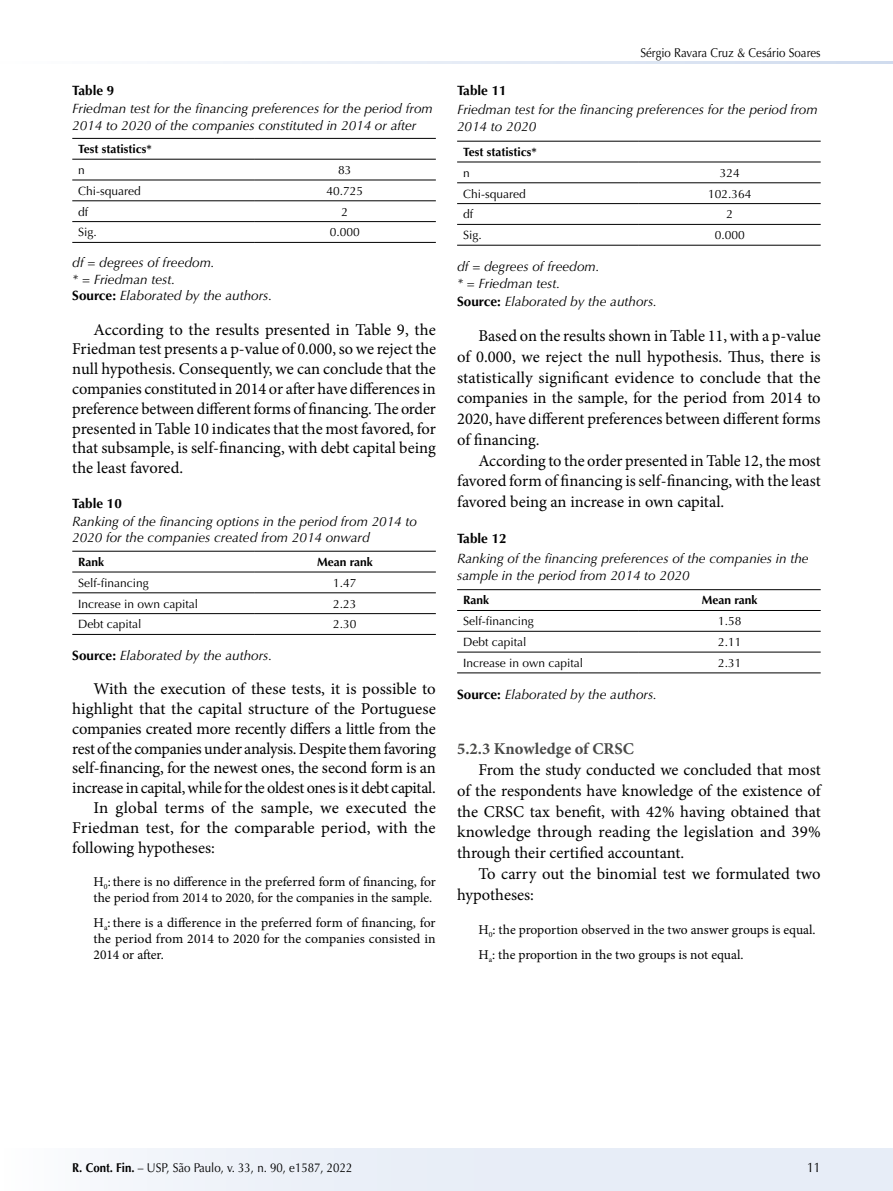
<style>
.page{position:relative;width:893px;height:1191px;background:#fff}
.page>*{position:absolute;margin:0;border:0;box-sizing:border-box;transform-origin:0 0}
.t1{font:16.5px/20.7px "Minion Pro";letter-spacing:-.005em;color:#000;text-align:justify}
.t2{font:16.5px "Minion Pro";letter-spacing:-.025em;color:#000}
.t3{font:700 16.5px "Minion Pro";color:#4a4a49}
.t4{font:italic 13.5px/16.2px "Optima LT Std";color:#000}
.t5{font:13.5px/16.2px "Minion Pro";letter-spacing:-.005em;color:#000}
.t6{font:700 13.5px "Optima LT Std";color:#000}
.t7{font:13.5px "Optima LT Std";color:#000;scale:.9 1}
.t8{font:12.75px "Optima LT Std";color:#000;scale:.9 1}
.t9{font:12px "Optima LT Std";color:#000}
.t10{font:700 12px "Optima LT Std";color:#000}
.s1{font-weight:700;font-style:normal}
.s2{font-weight:700}
</style>
<div class="page">
<div style="left:0;top:1148px;width:893px;height:43px;background:#e7edf7"></div>
<hr style="left:0;top:61px;width:893px;height:3px;background:#cfdbee">
<hr style="left:72px;top:159px;width:182px;height:1px;background:#000">
<hr style="left:254px;top:159px;width:182px;height:1px;background:#000">
<hr style="left:72px;top:180px;width:182px;height:1px;background:#000">
<hr style="left:254px;top:180px;width:182px;height:1px;background:#000">
<hr style="left:72px;top:200px;width:182px;height:1px;background:#000">
<hr style="left:254px;top:200px;width:182px;height:1px;background:#000">
<hr style="left:72px;top:221px;width:182px;height:1px;background:#000">
<hr style="left:254px;top:221px;width:182px;height:1px;background:#000">
<hr style="left:72px;top:138px;width:182px;height:1px;background:#000">
<hr style="left:254px;top:138px;width:182px;height:1px;background:#000">
<hr style="left:72px;top:242px;width:182px;height:1px;background:#000">
<hr style="left:254px;top:242px;width:182px;height:1px;background:#000">
<hr style="left:72px;top:572px;width:182px;height:1px;background:#000">
<hr style="left:254px;top:572px;width:182px;height:1px;background:#000">
<hr style="left:72px;top:592px;width:182px;height:1px;background:#000">
<hr style="left:254px;top:592px;width:182px;height:1px;background:#000">
<hr style="left:72px;top:613px;width:182px;height:1px;background:#000">
<hr style="left:254px;top:613px;width:182px;height:1px;background:#000">
<hr style="left:72px;top:551px;width:182px;height:1px;background:#000">
<hr style="left:254px;top:551px;width:182px;height:1px;background:#000">
<hr style="left:72px;top:634px;width:182px;height:1px;background:#000">
<hr style="left:254px;top:634px;width:182px;height:1px;background:#000">
<hr style="left:457px;top:162px;width:182px;height:1px;background:#000">
<hr style="left:639px;top:162px;width:182px;height:1px;background:#000">
<hr style="left:457px;top:182px;width:182px;height:1px;background:#000">
<hr style="left:639px;top:182px;width:182px;height:1px;background:#000">
<hr style="left:457px;top:203px;width:182px;height:1px;background:#000">
<hr style="left:639px;top:203px;width:182px;height:1px;background:#000">
<hr style="left:457px;top:224px;width:182px;height:1px;background:#000">
<hr style="left:639px;top:224px;width:182px;height:1px;background:#000">
<hr style="left:457px;top:141px;width:182px;height:1px;background:#000">
<hr style="left:639px;top:141px;width:182px;height:1px;background:#000">
<hr style="left:457px;top:245px;width:182px;height:1px;background:#000">
<hr style="left:639px;top:245px;width:182px;height:1px;background:#000">
<hr style="left:457px;top:610px;width:182px;height:1px;background:#000">
<hr style="left:639px;top:610px;width:182px;height:1px;background:#000">
<hr style="left:457px;top:631px;width:182px;height:1px;background:#000">
<hr style="left:639px;top:631px;width:182px;height:1px;background:#000">
<hr style="left:457px;top:652px;width:182px;height:1px;background:#000">
<hr style="left:639px;top:652px;width:182px;height:1px;background:#000">
<hr style="left:457px;top:589px;width:182px;height:1px;background:#000">
<hr style="left:639px;top:589px;width:182px;height:1px;background:#000">
<hr style="left:457px;top:672px;width:182px;height:1px;background:#000">
<hr style="left:639px;top:672px;width:182px;height:1px;background:#000">
<p class="t6" style="left:72px;top:83px;width:44px">Table 9</p>
<p class="t4" style="left:72px;top:101px;width:362px">Friedman test for the financing preferences for the period from<br>2014 to 2020 of the companies constituted in 2014 or after</p>
<p class="t10" style="left:78px;top:142px;width:75px">Test statistics*</p>
<p class="t9" style="left:78px;top:163px;width:8px">n</p>
<p class="t9" style="left:338px;top:163px;width:15px">83</p>
<p class="t9" style="left:78px;top:184px;width:64px">Chi-squared</p>
<p class="t9" style="left:327px;top:184px;width:38px">40.725</p>
<p class="t9" style="left:78px;top:204px;width:12px">df</p>
<p class="t9" style="left:342px;top:204px;width:8px">2</p>
<p class="t9" style="left:78px;top:225px;width:20px">Sig.</p>
<p class="t9" style="left:330px;top:225px;width:32px">0.000</p>
<p class="t4" style="left:72px;top:255px;width:201px">df = degrees of freedom.<br>* = Friedman test.<br><span class="s1">Source:</span> Elaborated by the authors.</p>
<p class="t1" style="left:72px;top:319px;width:365px;line-height:19.8px;text-indent:21px">According to the results presented in Table 9, the Friedman test presents a p-value of 0.000, so we reject the null hypothesis. Consequently, we can conclude that the companies constituted in 2014 or after have differences in preference between different forms of financing. The order presented in Table 10 indicates that the most favored, for that subsample, is self-financing, with debt capital being the least favored.</p>
<p class="t6" style="left:72px;top:495px;width:51px">Table 10</p>
<p class="t4" style="left:72px;top:513px;width:346px">Ranking of the financing options in the period from 2014 to<br>2020 for the companies created from 2014 onward</p>
<p class="t10" style="left:78px;top:555px;width:28px">Rank</p>
<p class="t10" style="left:317px;top:555px;width:57px">Mean rank</p>
<p class="t9" style="left:78px;top:576px;width:72px">Self-financing</p>
<p class="t9" style="left:333px;top:576px;width:25px">1.47</p>
<p class="t9" style="left:78px;top:596px;width:121px">Increase in own capital</p>
<p class="t9" style="left:333px;top:596px;width:25px">2.23</p>
<p class="t9" style="left:78px;top:617px;width:65px">Debt capital</p>
<p class="t9" style="left:333px;top:617px;width:25px">2.30</p>
<p class="t4" style="left:72px;top:647px;width:201px"><span class="s1">Source:</span> Elaborated by the authors.</p>
<p class="t1" style="left:94px;top:678px;width:344px">With the execution of these tests, it is possible to</p>
<p class="t1" style="left:72px;top:698px;width:365px">highlight that the capital structure of the Portuguese</p>
<p class="t1" style="left:72px;top:718px;width:365px">companies created more recently differs a little from the</p>
<p class="t1" style="left:72px;top:738px;width:365px">rest of the companies under analysis. Despite them favoring</p>
<p class="t1" style="left:72px;top:758px;width:365px">self-financing, for the newest ones, the second form is an</p>
<p class="t2" style="left:72px;top:777px;width:365px">increase in capital, while for the oldest ones is it debt capital.</p>
<p class="t1" style="left:94px;top:797px;width:344px">In global terms of the sample, we executed the</p>
<p class="t1" style="left:72px;top:817px;width:365px">Friedman test, for the comparable period, with the</p>
<p class="t1" style="left:72px;top:837px;width:144px">following hypotheses:</p>
<p class="t5" style="left:94px;top:873px;width:344px">H<sub>0</sub>:there is no difference in the preferred form of financing, for the period from 2014 to 2020, for the companies in the sample.</p>
<p class="t5" style="left:94px;top:914px;width:344px;text-align:justify">H<sub>a</sub>: there is a difference in the preferred form of financing, for the period from 2014 to 2020 for the companies consisted in 2014 or after.</p>
<p class="t8" style="left:640px;top:45px;width:202px">Sérgio Ravara Cruz &amp; Cesário Soares</p>
<p class="t6" style="left:457px;top:83px;width:51px">Table 11</p>
<p class="t4" style="left:457px;top:101px;width:362px;line-height:17.1px">Friedman test for the financing preferences for the period from<br>2014 to 2020</p>
<p class="t10" style="left:463px;top:145px;width:75px">Test statistics*</p>
<p class="t9" style="left:463px;top:166px;width:8px">n</p>
<p class="t9" style="left:720px;top:166px;width:22px">324</p>
<p class="t9" style="left:463px;top:186px;width:64px">Chi-squared</p>
<p class="t9" style="left:708px;top:186px;width:45px">102.364</p>
<p class="t9" style="left:463px;top:207px;width:12px">df</p>
<p class="t9" style="left:726px;top:207px;width:8px">2</p>
<p class="t9" style="left:463px;top:228px;width:20px">Sig.</p>
<p class="t9" style="left:715px;top:228px;width:32px">0.000</p>
<p class="t4" style="left:457px;top:258px;width:201px;line-height:17.1px">df = degrees of freedom.<br>* = Friedman test.<br><span class="s1">Source:</span> Elaborated by the authors.</p>
<p class="t1" style="left:457px;top:325px;width:365px;text-indent:21px">Based on the results shown in Table 11, with a p-value of 0.000, we reject the null hypothesis. Thus, there is statistically significant evidence to conclude that the companies in the sample, for the period from 2014 to 2020, have different preferences between different forms of financing.</p>
<p class="t1" style="left:457px;top:450px;width:365px;text-indent:21px">According to the order presented in Table 12, the most favored form of financing is self-financing, with the least favored being an increase in own capital.</p>
<p class="t6" style="left:457px;top:531px;width:51px">Table 12</p>
<p class="t4" style="left:457px;top:550px;width:353px;line-height:17.1px">Ranking of the financing preferences of the companies in the sample in the period from 2014 to 2020</p>
<p class="t10" style="left:463px;top:593px;width:28px">Rank</p>
<p class="t10" style="left:702px;top:593px;width:57px">Mean rank</p>
<p class="t9" style="left:463px;top:614px;width:72px">Self-financing</p>
<p class="t9" style="left:718px;top:614px;width:25px">1.58</p>
<p class="t9" style="left:463px;top:635px;width:65px">Debt capital</p>
<p class="t9" style="left:718px;top:635px;width:25px">2.11</p>
<p class="t9" style="left:463px;top:656px;width:121px">Increase in own capital</p>
<p class="t9" style="left:718px;top:656px;width:25px">2.31</p>
<p class="t4" style="left:457px;top:686px;width:201px"><span class="s1">Source:</span> Elaborated by the authors.</p>
<p class="t3" style="left:457px;top:737px;width:178px">5.2.3 Knowledge of CRSC</p>
<p class="t1" style="left:457px;top:759px;width:365px;text-indent:21px">From the study conducted we concluded that most of the respondents have knowledge of the existence of the CRSC tax benefit, with 42% having obtained that knowledge through reading the legislation and 39% through their certified accountant.</p>
<p class="t1" style="left:457px;top:863px;width:365px;text-indent:21px">To carry out the binomial test we formulated two hypotheses:</p>
<p class="t5" style="left:478px;top:916px;width:339px;line-height:25.7px">H<sub>0</sub>: the proportion observed in the two answer groups is equal.<br>H<sub>a</sub>: the proportion in the two groups is not equal.</p>
<p class="t8" style="left:72px;top:1160px;width:313px"><span class="s2">R. Cont. Fin.</span> – USP, São Paulo, v. 33, n. 90, e1587, 2022</p>
<p class="t7" style="left:807px;top:1160px;width:17px">11</p>
</div>
